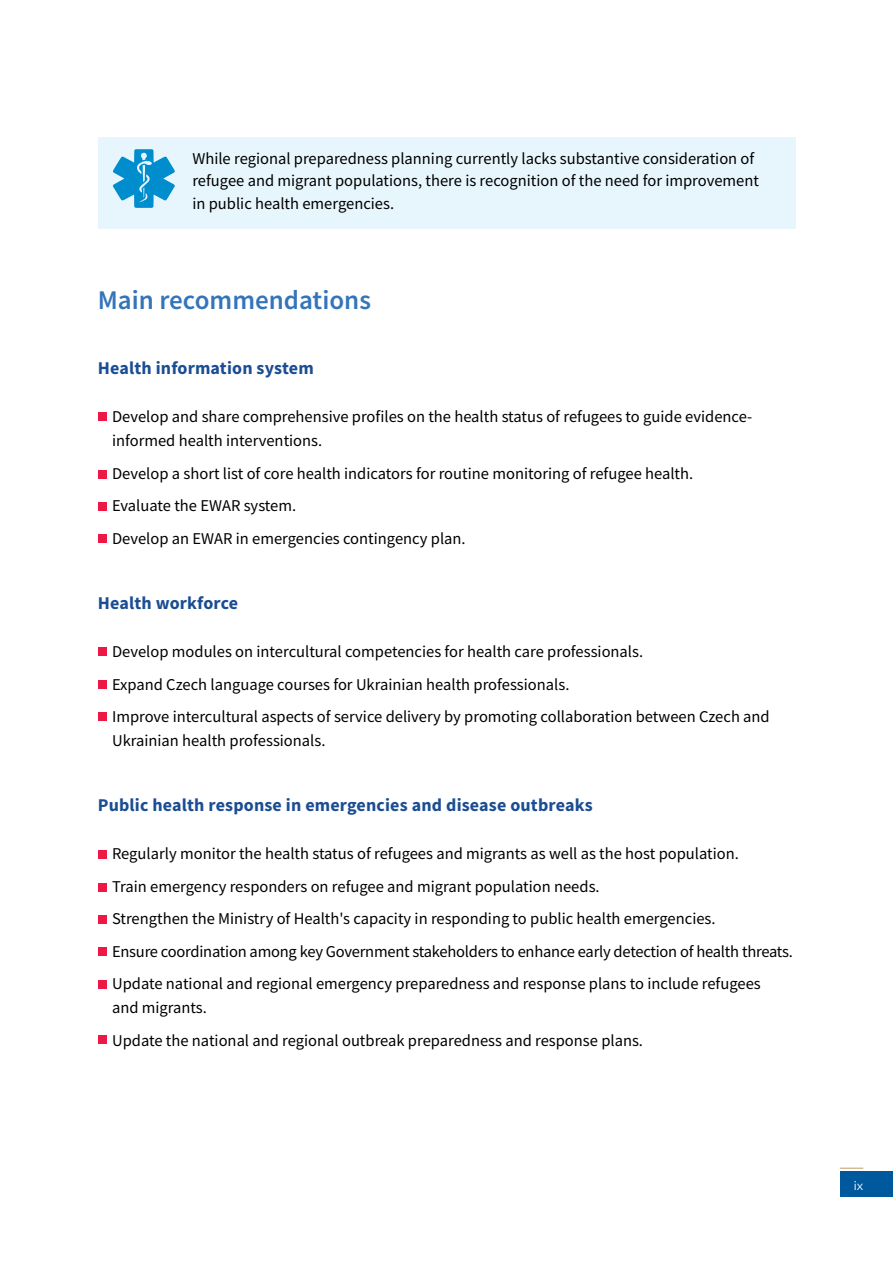
<style>
.page{position:relative;width:893px;height:1263px;background:#fff}
.page>*{position:absolute;margin:0;border:0;box-sizing:border-box;transform-origin:0 0}
.t1{font:600 27px "Source Sans Pro";color:#3475ba}
.t2{font:700 18px "Source Sans Pro";letter-spacing:.01em;color:#1b4d93}
.t3{font:16.5px/24px "Source Sans Pro";color:#000}
.t4{font:300 12px "Fibra";color:#fff}
</style>
<div class="page">
<div style="left:840px;top:1171px;width:53px;height:26px;background:#00599c"></div>
<svg style="left:840px;top:1168px;width:23px;height:1px"></svg>
<div style="left:98px;top:137px;width:697px;height:91px;background:#e7f6fd"></div>
<svg style="left:113px;top:149px;width:62px;height:59px"></svg>
<div style="left:98px;top:883px;width:8px;height:9px;background:#ed1846"></div>
<div style="left:98px;top:680px;width:8px;height:9px;background:#ed1846"></div>
<div style="left:98px;top:470px;width:8px;height:9px;background:#ed1846"></div>
<div style="left:98px;top:947px;width:8px;height:8px;background:#ed1846"></div>
<div style="left:98px;top:1035px;width:8px;height:9px;background:#ed1846"></div>
<div style="left:98px;top:850px;width:8px;height:9px;background:#ed1846"></div>
<div style="left:98px;top:647px;width:8px;height:9px;background:#ed1846"></div>
<div style="left:98px;top:413px;width:8px;height:8px;background:#ed1846"></div>
<div style="left:98px;top:915px;width:8px;height:9px;background:#ed1846"></div>
<div style="left:98px;top:712px;width:8px;height:9px;background:#ed1846"></div>
<div style="left:98px;top:502px;width:8px;height:9px;background:#ed1846"></div>
<div style="left:98px;top:534px;width:8px;height:9px;background:#ed1846"></div>
<div style="left:98px;top:980px;width:8px;height:8px;background:#ed1846"></div>
<p class="t3" style="left:192px;top:147px;width:568px;line-height:22.5px">While regional preparedness planning currently lacks substantive consideration of refugee and migrant populations, there is recognition of the need for improvement in public health emergencies.</p>
<h1 class="t1" style="left:98px;top:283px;width:275px">Main recommendations</h1>
<p class="t2" style="left:98px;top:356px;width:217px">Health information system</p>
<p class="t3" style="left:112px;top:405px;width:642px;text-indent:-14px">• Develop and share comprehensive profiles on the health status of refugees to guide evidence&shy;informed health interventions.</p>
<p class="t3" style="left:98px;top:461px;width:597px">• Develop a short list of core health indicators for routine monitoring of refugee health.</p>
<p class="t3" style="left:98px;top:494px;width:200px">• Evaluate the EWAR system.</p>
<p class="t3" style="left:98px;top:526px;width:369px">• Develop an EWAR in emergencies contingency plan.</p>
<p class="t2" style="left:98px;top:591px;width:142px">Health workforce</p>
<p class="t3" style="left:98px;top:639px;width:547px">• Develop modules on intercultural competencies for health care professionals.</p>
<p class="t3" style="left:98px;top:672px;width:473px">• Expand Czech language courses for Ukrainian health professionals.</p>
<p class="t3" style="left:112px;top:704px;width:659px;text-indent:-14px">• Improve intercultural aspects of service delivery by promoting collaboration between Czech and<br>Ukrainian health professionals.</p>
<p class="t2" style="left:98px;top:793px;width:496px">Public health response in emergencies and disease outbreaks</p>
<p class="t3" style="left:98px;top:841px;width:643px">• Regularly monitor the health status of refugees and migrants as well as the host population.</p>
<p class="t3" style="left:98px;top:874px;width:503px">• Train emergency responders on refugee and migrant population needs.</p>
<p class="t3" style="left:98px;top:906px;width:619px">• Strengthen the Ministry of Health's capacity in responding to public health emergencies.</p>
<p class="t3" style="left:98px;top:939px;width:697px">• Ensure coordination among key Government stakeholders to enhance early detection of health threats.</p>
<p class="t3" style="left:112px;top:971px;width:650px;text-indent:-14px">• Update national and regional emergency preparedness and response plans to include refugees and migrants.</p>
<p class="t3" style="left:98px;top:1028px;width:547px">• Update the national and regional outbreak preparedness and response plans.</p>
<p class="t4" style="left:854px;top:1178px;width:11px">ix</p>
</div>
